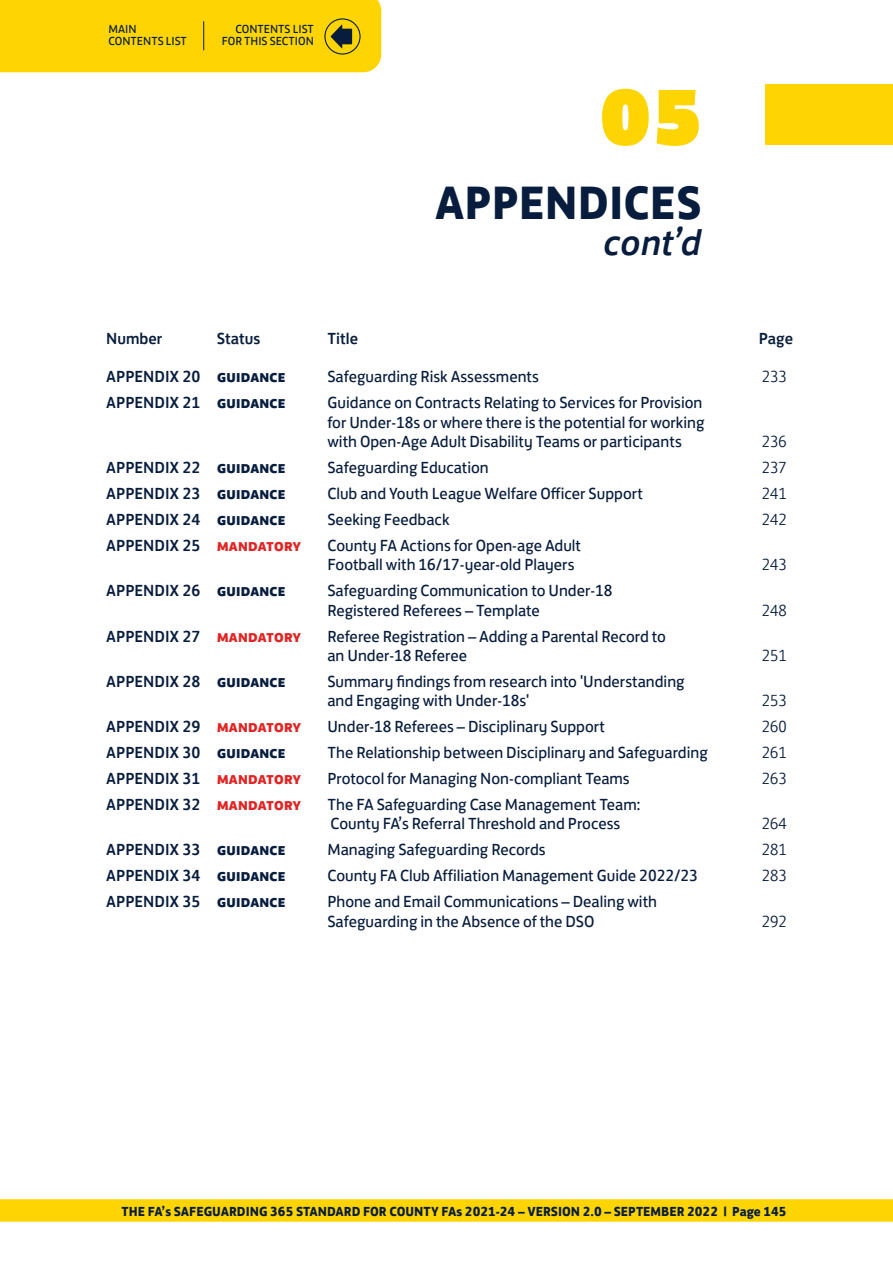
<style>
.page{position:relative;width:893px;height:1263px;background:#fff}
.page>*{position:absolute;margin:0;border:0;box-sizing:border-box;transform-origin:0 0}
.SECTION_NUMBER{font:81px "FS Jack Poster";color:#fed503}
.t1{font:700 48px "FS Jack";color:#081d3e}
.t2{font:italic 500 37.5px "FS Jack";color:#081d3e}
.CONTENTS_SUBSECTION{font:16.5px/19.5px "FS Jack";color:#081d3e}
.CONTENTS_SUBSECTION-2{font:500 16.5px "FS Jack";color:#081d3e}
.CONTENTS_SUBSECTION-3{font:300 16.5px "FS Jack";color:#081d3e}
.SECTION_NUMBER-2{font:500 16.5px "FS Jack";color:#081d3e}
.t3{font:700 13.5px "FS Jack";color:#081d3e}
.t4{font:12px/12px "FS Jack";color:#081d3e}
.s1{font-weight:700}
.s2{font-weight:700;color:#e02525}
</style>
<div class="page">
<div style="left:0;top:1199px;width:893px;height:23px;background:#fed503"></div>
<div style="left:765px;top:84px;width:128px;height:61px;background:#fed503"></div>
<div style="left:0;top:0;width:381px;height:72px;background:#fed503"></div>
<div style="left:324px;top:18px;width:37px;height:37px;border:1px solid #081d3e;border-radius:50%"></div>
<p class="t4" style="left:108px;top:21px;width:80px">MAIN<br>CONTENTS LIST</p>
<p class="t4" style="left:222px;top:21px;width:94px;text-align:right">CONTENTS LIST<br>FOR THIS SECTION</p>
<p class="SECTION_NUMBER" style="left:600px;top:47px;width:103px">05</p>
<h1 class="t1" style="left:435px;top:162px;width:268px">APPENDICES</h1>
<h1 class="t2" style="left:604px;top:212px;width:99px">cont’d</h1>
<p class="SECTION_NUMBER-2" style="left:106px;top:325px;width:58px">Number</p>
<p class="SECTION_NUMBER-2" style="left:217px;top:325px;width:45px">Status</p>
<p class="SECTION_NUMBER-2" style="left:327px;top:325px;width:32px">Title</p>
<p class="SECTION_NUMBER-2" style="left:759px;top:325px;width:36px">Page</p>
<p class="CONTENTS_SUBSECTION-2" style="left:106px;top:363px;width:181px">APPENDIX 20 <span class="s1">guidance</span></p>
<p class="CONTENTS_SUBSECTION" style="left:327px;top:366px;width:213px">Safeguarding Risk Assessments</p>
<p class="CONTENTS_SUBSECTION-3" style="left:762px;top:364px;width:26px">233</p>
<p class="CONTENTS_SUBSECTION-2" style="left:106px;top:389px;width:181px">APPENDIX 21 <span class="s1">guidance</span></p>
<p class="CONTENTS_SUBSECTION" style="left:327px;top:391px;width:379px">Guidance on Contracts Relating to Services for Provision for Under-18s or where there is the potential for working with Open-Age Adult Disability Teams or participants</p>
<p class="CONTENTS_SUBSECTION-3" style="left:762px;top:428px;width:26px">236</p>
<p class="CONTENTS_SUBSECTION-2" style="left:106px;top:454px;width:181px">APPENDIX 22 <span class="s1">guidance</span></p>
<p class="CONTENTS_SUBSECTION" style="left:327px;top:456px;width:163px">Safeguarding Education</p>
<p class="CONTENTS_SUBSECTION-3" style="left:762px;top:454px;width:26px">237</p>
<p class="CONTENTS_SUBSECTION-2" style="left:106px;top:480px;width:181px">APPENDIX 23 <span class="s1">guidance</span></p>
<p class="CONTENTS_SUBSECTION" style="left:327px;top:482px;width:317px">Club and Youth League Welfare Officer Support</p>
<p class="CONTENTS_SUBSECTION-3" style="left:762px;top:480px;width:26px">241</p>
<p class="CONTENTS_SUBSECTION-2" style="left:106px;top:506px;width:181px">APPENDIX 24 <span class="s1">guidance</span></p>
<p class="CONTENTS_SUBSECTION" style="left:327px;top:508px;width:124px">Seeking Feedback</p>
<p class="CONTENTS_SUBSECTION-3" style="left:762px;top:506px;width:26px">242</p>
<p class="CONTENTS_SUBSECTION-2" style="left:106px;top:532px;width:196px">APPENDIX 25 <span class="s2">mandatory</span></p>
<p class="CONTENTS_SUBSECTION" style="left:327px;top:534px;width:255px">County FA Actions for Open-age Adult<br>Football with 16/17-year-old Players</p>
<p class="CONTENTS_SUBSECTION-3" style="left:762px;top:551px;width:26px">243</p>
<p class="CONTENTS_SUBSECTION-2" style="left:106px;top:577px;width:181px">APPENDIX 26 <span class="s1">guidance</span></p>
<p class="CONTENTS_SUBSECTION" style="left:327px;top:579px;width:287px">Safeguarding Communication to Under-18<br>Registered Referees – Template</p>
<p class="CONTENTS_SUBSECTION-2" style="left:106px;top:622px;width:196px">APPENDIX 27 <span class="s2">mandatory</span></p>
<p class="CONTENTS_SUBSECTION" style="left:327px;top:625px;width:340px">Referee Registration – Adding a Parental Record to an Under-18 Referee</p>
<p class="CONTENTS_SUBSECTION-2" style="left:106px;top:668px;width:181px">APPENDIX 28 <span class="s1">guidance</span></p>
<p class="CONTENTS_SUBSECTION" style="left:327px;top:670px;width:359px">Summary findings from research into 'Understanding and Engaging with Under-18s'</p>
<p class="CONTENTS_SUBSECTION-3" style="left:762px;top:597px;width:26px">248</p>
<p class="CONTENTS_SUBSECTION-3" style="left:762px;top:642px;width:26px">251</p>
<p class="CONTENTS_SUBSECTION-3" style="left:762px;top:688px;width:26px">253</p>
<p class="CONTENTS_SUBSECTION-2" style="left:106px;top:713px;width:196px">APPENDIX 29 <span class="s2">mandatory</span></p>
<p class="CONTENTS_SUBSECTION" style="left:327px;top:715px;width:279px">Under-18 Referees – Disciplinary Support</p>
<p class="CONTENTS_SUBSECTION-3" style="left:762px;top:713px;width:26px">260</p>
<p class="CONTENTS_SUBSECTION-2" style="left:106px;top:739px;width:181px">APPENDIX 30 <span class="s1">guidance</span></p>
<p class="CONTENTS_SUBSECTION" style="left:327px;top:741px;width:382px">The Relationship between Disciplinary and Safeguarding</p>
<p class="CONTENTS_SUBSECTION-3" style="left:762px;top:739px;width:26px">261</p>
<p class="CONTENTS_SUBSECTION-2" style="left:106px;top:765px;width:196px">APPENDIX 31 <span class="s2">mandatory</span></p>
<p class="CONTENTS_SUBSECTION" style="left:327px;top:767px;width:304px">Protocol for Managing Non-compliant Teams</p>
<p class="CONTENTS_SUBSECTION-3" style="left:762px;top:765px;width:26px">263</p>
<p class="CONTENTS_SUBSECTION-2" style="left:106px;top:791px;width:196px">APPENDIX 32 <span class="s2">mandatory</span></p>
<p class="CONTENTS_SUBSECTION" style="left:327px;top:793px;width:315px">The FA Safeguarding Case Management Team:<br>County FA’s Referral Threshold and Process</p>
<p class="CONTENTS_SUBSECTION-3" style="left:762px;top:811px;width:26px">264</p>
<p class="CONTENTS_SUBSECTION-2" style="left:106px;top:836px;width:181px">APPENDIX 33 <span class="s1">guidance</span></p>
<p class="CONTENTS_SUBSECTION" style="left:327px;top:838px;width:220px">Managing Safeguarding Records</p>
<p class="CONTENTS_SUBSECTION-3" style="left:762px;top:836px;width:26px">281</p>
<p class="CONTENTS_SUBSECTION-2" style="left:106px;top:862px;width:181px">APPENDIX 34 <span class="s1">guidance</span></p>
<p class="CONTENTS_SUBSECTION" style="left:327px;top:864px;width:372px">County FA Club Affiliation Management Guide 2022/23</p>
<p class="CONTENTS_SUBSECTION-3" style="left:762px;top:862px;width:26px">283</p>
<p class="CONTENTS_SUBSECTION-2" style="left:106px;top:888px;width:181px">APPENDIX 35 <span class="s1">guidance</span></p>
<p class="CONTENTS_SUBSECTION" style="left:327px;top:890px;width:331px">Phone and Email Communications – Dealing with<br>Safeguarding in the Absence of the DSO</p>
<p class="CONTENTS_SUBSECTION-3" style="left:762px;top:908px;width:26px">292</p>
<p class="t3" style="left:122px;top:1200px;width:667px">THE FA’s SAFEGUARDING 365 STANDARD FOR COUNTY FAs 2021-24 – VERSION 2.0 – SEPTEMBER 2022 | Page 145</p>
</div>
